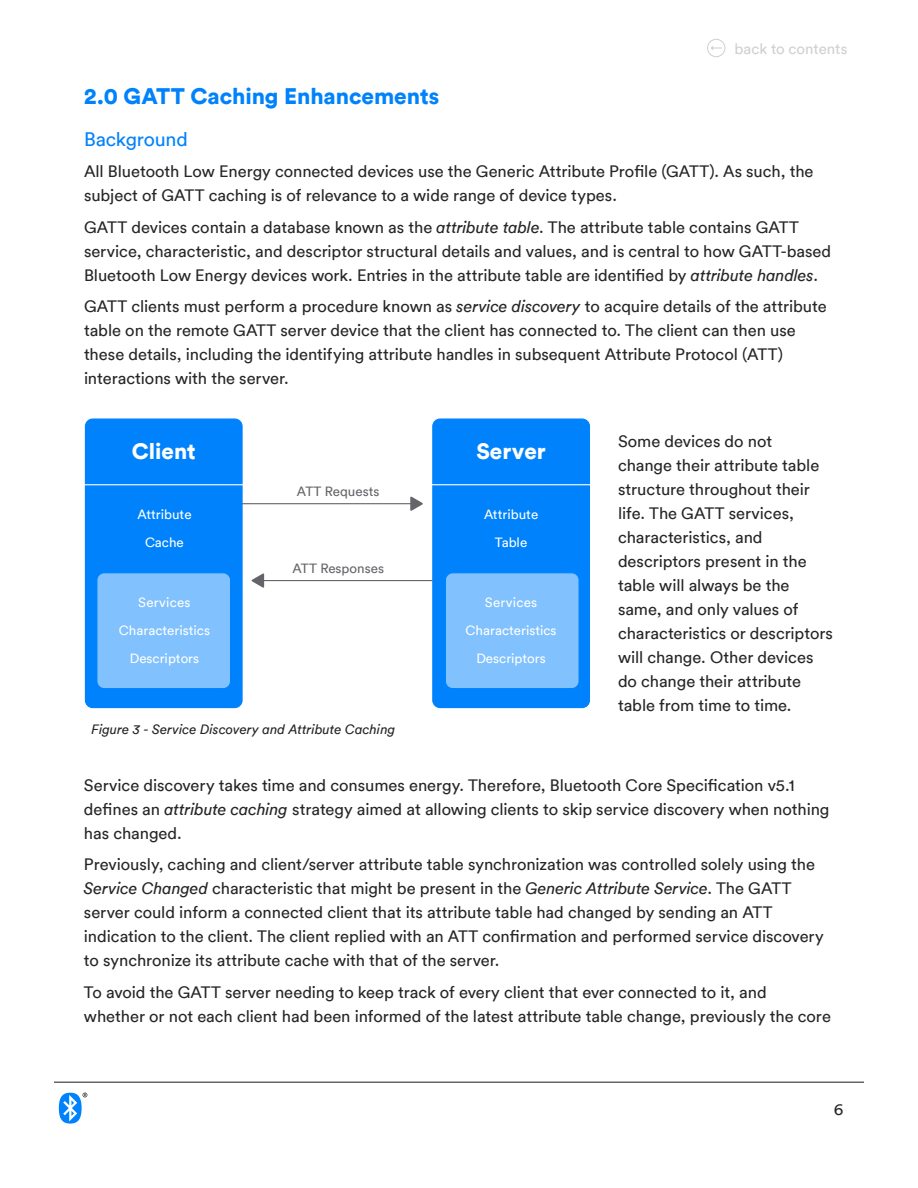
<style>
.page{position:relative;width:918px;height:1188px;background:#fff}
.page>*{position:absolute;margin:0;border:0;box-sizing:border-box;transform-origin:0 0}
.t1{font:900 22.5px "Circular Pro TT";letter-spacing:-.005em;color:#0082fc}
.t2{font:900 22.35px "Circular Pro TT";color:#fff}
.t3{font:19.5px "Circular Pro TT";letter-spacing:-.01em;color:#0082fc}
.t4{font:16.5px/24px "Circular Pro TT";letter-spacing:-.005em;color:#262626}
.t5{font:15px "Circular Pro TT";color:#d2d0cd}
.t6{font:italic 13.5px "Circular Pro TT";color:#262626}
.t7{font:13.35px/27.9px "Circular Pro TT";color:#fff;text-align:center}
.t8{font:13.35px "Circular Pro TT";color:#646569}
.s1{font-style:italic}
</style>
<div class="page">
<hr style="left:54px;top:1082px;width:810px;height:1px;background:#646569">
<svg style="left:59px;top:1093px;width:28px;height:31px"></svg>
<div style="left:85px;top:419px;width:157px;height:289px;background:#0082fc;border-radius:7px"></div>
<div style="left:85px;top:418px;width:158px;height:290px;border:1px solid #0082fc;border-radius:7px"></div>
<div style="left:433px;top:419px;width:156px;height:289px;background:#0082fc;border-radius:7px"></div>
<div style="left:432px;top:418px;width:158px;height:290px;border:1px solid #0082fc;border-radius:7px"></div>
<hr style="left:84px;top:484px;width:520px;height:1px;background:#fff">
<div style="left:97px;top:573px;width:134px;height:116px;background:#80c1fe;border-radius:7px"></div>
<div style="left:96px;top:572px;width:135px;height:117px;border:1px solid #0082fc;border-radius:7px"></div>
<div style="left:445px;top:573px;width:134px;height:116px;background:#80c1fe;border-radius:7px"></div>
<div style="left:445px;top:572px;width:135px;height:117px;border:1px solid #0082fc;border-radius:7px"></div>
<hr style="left:242px;top:503px;width:179px;height:1px;background:#646569">
<hr style="left:253px;top:580px;width:180px;height:1px;background:#646569">
<svg style="left:410px;top:496px;width:13px;height:15px"></svg>
<svg style="left:251px;top:573px;width:13px;height:15px"></svg>
<div style="left:707px;top:39px;width:18px;height:18px;border:1px solid #d2d0cd;border-radius:50%"></div>
<svg style="left:711px;top:46px;width:11px;height:4px"></svg>
<p class="t5" style="left:735px;top:39px;width:114px">back to contents</p>
<h1 class="t1" style="left:84px;top:80px;width:357px">2.0 GATT Caching Enhancements</h1>
<p class="t3" style="left:84px;top:126px;width:105px">Background</p>
<p class="t4" style="left:84px;top:159px;width:731px">All Bluetooth Low Energy connected devices use the Generic Attribute Profile (GATT). As such, the subject of GATT caching is of relevance to a wide range of device types.</p>
<p class="t4" style="left:84px;top:214px;width:749px">GATT devices contain a database known as the <span class="s1">attribute table</span>. The attribute table contains GATT service, characteristic, and descriptor structural details and values, and is central to how GATT-based<br>Bluetooth Low Energy devices work. Entries in the attribute table are identified by <span class="s1">attribute handles</span>.</p>
<p class="t4" style="left:84px;top:294px;width:744px">GATT clients must perform a procedure known as <span class="s1">service discovery</span> to acquire details of the attribute table on the remote GATT server device that the client has connected to. The client can then use these details, including the identifying attribute handles in subsequent Attribute Protocol (ATT) interactions with the server.</p>
<h2 class="t2" style="left:132px;top:435px;width:66px">Client</h2>
<h2 class="t2" style="left:476px;top:435px;width:71px">Server</h2>
<p class="t8" style="left:297px;top:482px;width:84px">ATT Requests</p>
<p class="t7" style="left:137px;top:500px;width:56px">Attribute<br>Cache</p>
<p class="t7" style="left:484px;top:500px;width:56px">Attribute<br>Table</p>
<p class="t8" style="left:292px;top:559px;width:93px">ATT Responses</p>
<p class="t7" style="left:119px;top:588px;width:93px">Services<br>Characteristics<br>Descriptors</p>
<p class="t7" style="left:466px;top:588px;width:93px">Services<br>Characteristics<br>Descriptors</p>
<p class="t6" style="left:92px;top:720px;width:305px">Figure 3 - Service Discovery and Attribute Caching</p>
<p class="t4" style="left:618px;top:429px;width:217px">Some devices do not<br>change their attribute table structure throughout their life. The GATT services, characteristics, and descriptors present in the table will always be the same, and only values of characteristics or descriptors will change. Other devices do change their attribute table from time to time.</p>
<p class="t4" style="left:84px;top:772px;width:747px">Service discovery takes time and consumes energy. Therefore, Bluetooth Core Specification v5.1 defines an <span class="s1">attribute caching</span> strategy aimed at allowing clients to skip service discovery when nothing has changed.</p>
<p class="t4" style="left:84px;top:852px;width:741px">Previously, caching and client/server attribute table synchronization was controlled solely using the <span class="s1">Service Changed</span> characteristic that might be present in the <span class="s1">Generic Attribute Service</span>. The GATT server could inform a connected client that its attribute table had changed by sending an ATT indication to the client. The client replied with an ATT confirmation and performed service discovery to synchronize its attribute cache with that of the server.</p>
<p class="t4" style="left:84px;top:979px;width:748px">To avoid the GATT server needing to keep track of every client that ever connected to it, and whether or not each client had been informed of the latest attribute table change, previously the core</p>
<p class="t4" style="left:834px;top:1097px;width:11px">6</p>
</div>
